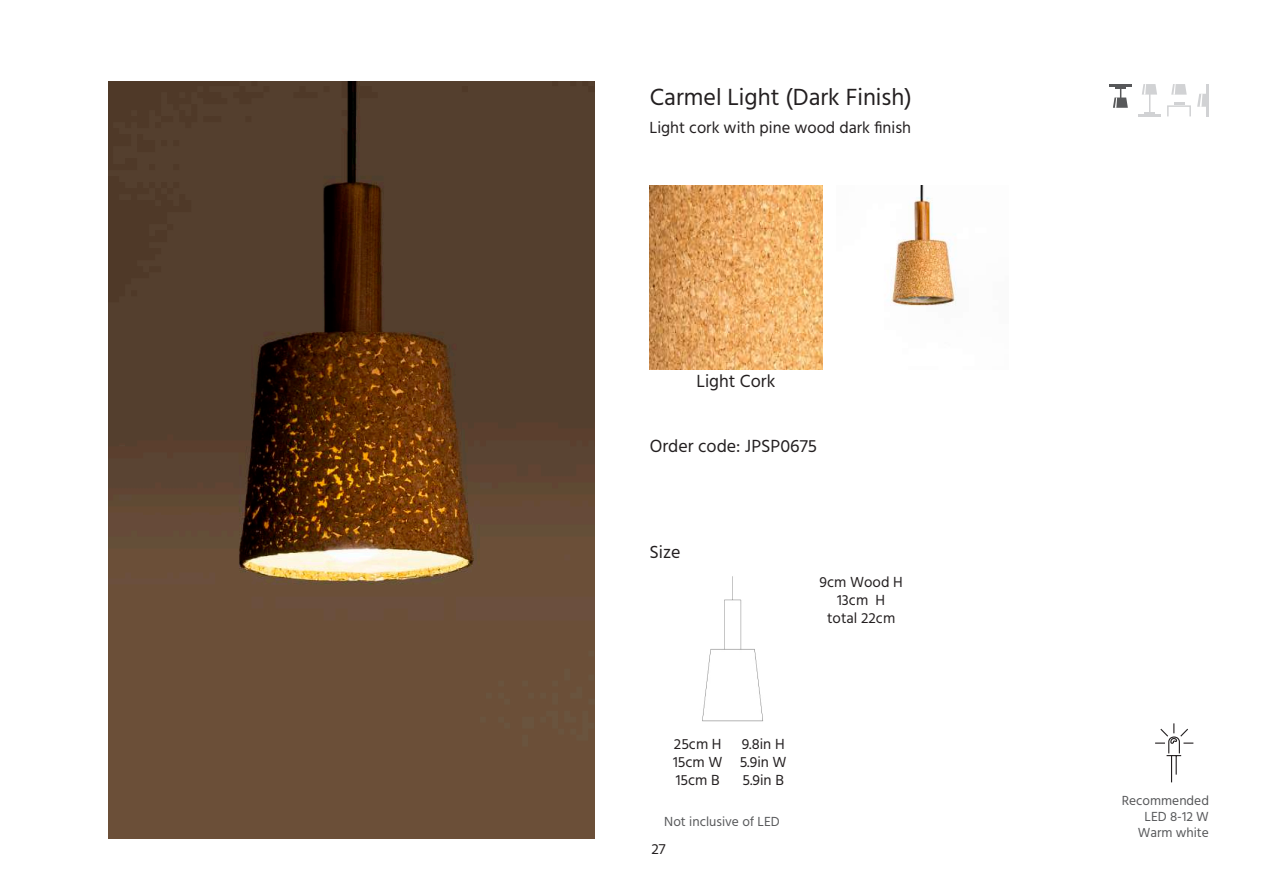
<style>
.page{position:relative;width:1263px;height:893px;background:#fff}
.page>*{position:absolute;margin:0;border:0;box-sizing:border-box;transform-origin:0 0}
.t1{font:24px "Hind";color:#231f20}
.t2{font:18px "Hind";color:#231f20}
.t3{font:16.5px "Hind";color:#231f20}
.t4{font:15px/18px "Hind";color:#231f20;text-align:justify}
.t5{font:13.5px/16.2px "Hind";color:#57585a;text-align:right}
</style>
<div class="page">
<img style="left:891px;top:186px;width:65px;height:120px">
<img style="left:650px;top:186px;width:172px;height:183px">
<img style="left:108px;top:81px;width:486px;height:758px">
<svg style="left:1174px;top:103px;width:10px;height:2px"></svg>
<svg style="left:1171px;top:84px;width:16px;height:11px"></svg>
<div style="left:1167px;top:105px;width:24px;height:12px;border:2px solid #d1d2d4"></div>
<svg style="left:1197px;top:94px;width:9px;height:13px"></svg>
<hr style="left:1207px;top:84px;width:2px;height:32px;background:#d1d2d4">
<svg style="left:1142px;top:84px;width:15px;height:30px"></svg>
<hr style="left:1138px;top:114px;width:23px;height:2px;background:#d1d2d4">
<svg style="left:1113px;top:87px;width:15px;height:21px"></svg>
<hr style="left:1109px;top:84px;width:23px;height:2px;background:#57585a">
<img style="left:702px;top:576px;width:61px;height:146px">
<svg style="left:1155px;top:723px;width:39px;height:60px"></svg>
<h1 class="t1" style="left:650px;top:81px;width:264px">Carmel Light (Dark Finish)</h1>
<p class="t3" style="left:649px;top:116px;width:263px">Light cork with pine wood dark finish</p>
<p class="t2" style="left:696px;top:369px;width:80px">Light Cork</p>
<p class="t2" style="left:650px;top:434px;width:169px">Order code: JPSP0675</p>
<p class="t2" style="left:649px;top:540px;width:33px">Size</p>
<p class="t4" style="left:819px;top:574px;width:85px;text-align:center">9cm Wood H<br>13cm H<br>total 22cm</p>
<p class="t4" style="left:673px;top:736px;width:51px">25cm H 15cm W 15cm B</p>
<p class="t4" style="left:740px;top:736px;width:49px;text-align:left">9.8in H<br>5.9in W<br>5.9in B</p>
<p class="t5" style="left:664px;top:814px;width:117px">Not inclusive of LED</p>
<p class="t4" style="left:651px;top:841px;width:16px">27</p>
<p class="t5" style="left:1122px;top:793px;width:89px">Recommended<br>LED 8-12 W<br>Warm white</p>
</div>
